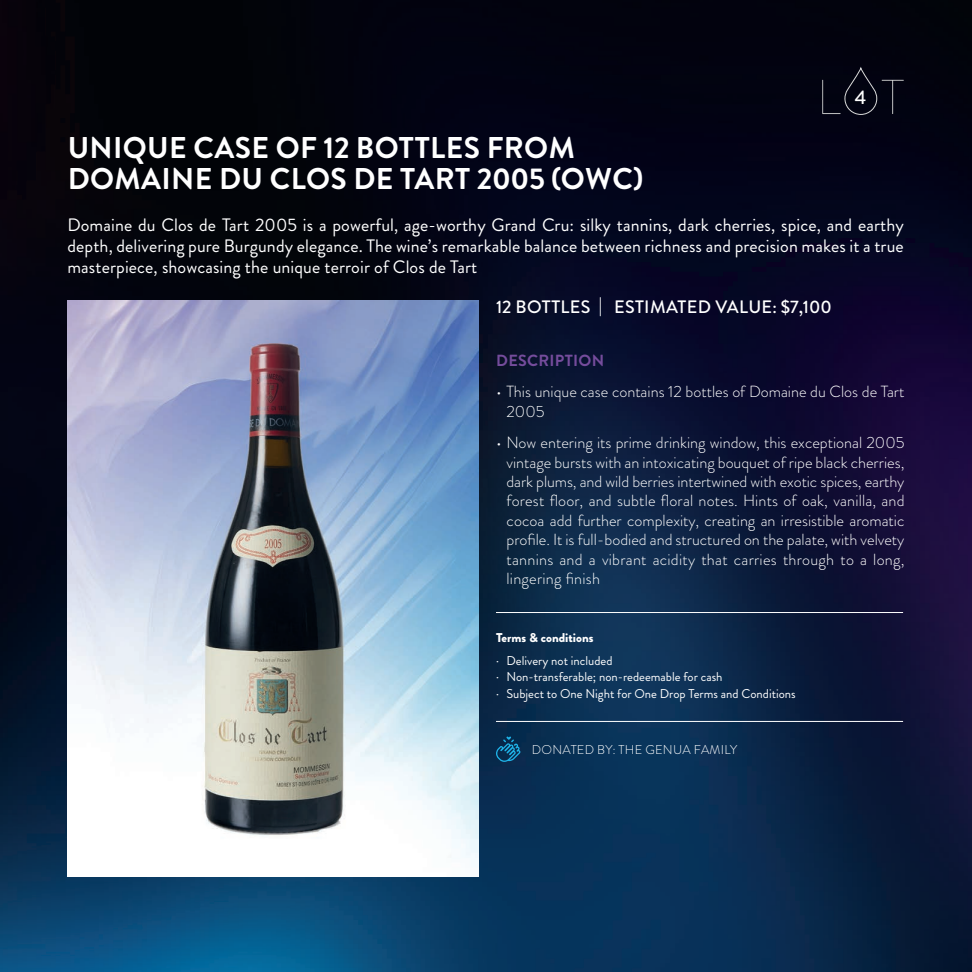
<style>
.page{position:relative;width:972px;height:972px;background:#fff}
.page>*{position:absolute;margin:0;border:0;box-sizing:border-box;transform-origin:0 0}
.t1{font:700 30px/31.5px "Brandon Grotesque";letter-spacing:.01em;color:#fff}
.t2{font:500 19.5px "Brandon Grotesque";color:#fff}
.t3{font:18px/21px "Brandon Grotesque";letter-spacing:.005em;color:#fff;text-align:justify}
.t4{font:500 18px "Brandon Grotesque";letter-spacing:.02em;color:#fff}
.t5{font:300 16.2px/19.5px "Brandon Grotesque";color:#fff}
.t6{font:700 16.2px "Brandon Grotesque";letter-spacing:.02em;color:#754c9c}
.t7{font:12.75px/16.5px "Brandon Grotesque";color:#fff}
.t8{font:300 12.75px "Brandon Grotesque";letter-spacing:.02em;color:#fff}
.t9{font:900 12.75px "Brandon Grotesque";color:#fff}
</style>
<div class="page">
<img style="left:0;top:0;width:972px;height:972px">
<svg style="left:822px;top:65px;width:82px;height:50px;background:#0c0d1a"></svg>
<hr style="left:496px;top:612px;width:407px;height:1px;background:#fff">
<svg style="left:496px;top:736px;width:24px;height:26px"></svg>
<hr style="left:496px;top:721px;width:407px;height:1px;background:#fff">
<img style="left:68px;top:301px;width:411px;height:575px">
<h1 class="t1" style="left:68px;top:132px;width:577px">UNIQUE CASE OF 12 BOTTLES FROM<br>DOMAINE DU CLOS DE TART 2005 (OWC)</h1>
<p class="t2" style="left:855px;top:84px;width:13px">4</p>
<p class="t3" style="left:68px;top:215px;width:838px">Domaine du Clos de Tart 2005 is a powerful, age-worthy Grand Cru: silky tannins, dark cherries, spice, and earthy depth, delivering pure Burgundy elegance. The wine’s remarkable balance between richness and precision makes it a true masterpiece, showcasing the unique terroir of Clos de Tart</p>
<p class="t4" style="left:496px;top:295px;width:337px">12 BOTTLES | ESTIMATED VALUE: $7,100</p>
<p class="t6" style="left:496px;top:349px;width:110px">DESCRIPTION</p>
<p class="t5" style="left:507px;top:382px;width:399px;text-indent:-10px">• This unique case contains 12 bottles of Domaine du Clos de Tart<br>2005</p>
<p class="t5" style="left:507px;top:433px;width:400px;text-align:justify;text-indent:-10px">• Now entering its prime drinking window, this exceptional 2005 vintage bursts with an intoxicating bouquet of ripe black cherries, dark plums, and wild berries intertwined with exotic spices, earthy forest floor, and subtle floral notes. Hints of oak, vanilla, and cocoa add further complexity, creating an irresistible aromatic profile. It is full-bodied and structured on the palate, with velvety tannins and a vibrant acidity that carries through to a long, lingering finish</p>
<p class="t9" style="left:496px;top:629px;width:99px">Terms &amp; conditions</p>
<p class="t7" style="left:496px;top:652px;width:301px">· Delivery not included<br>· Non-transferable; non-redeemable for cash<br>· Subject to One Night for One Drop Terms and Conditions</p>
<p class="t8" style="left:532px;top:741px;width:207px">DONATED BY: THE GENUA FAMILY</p>
</div>
